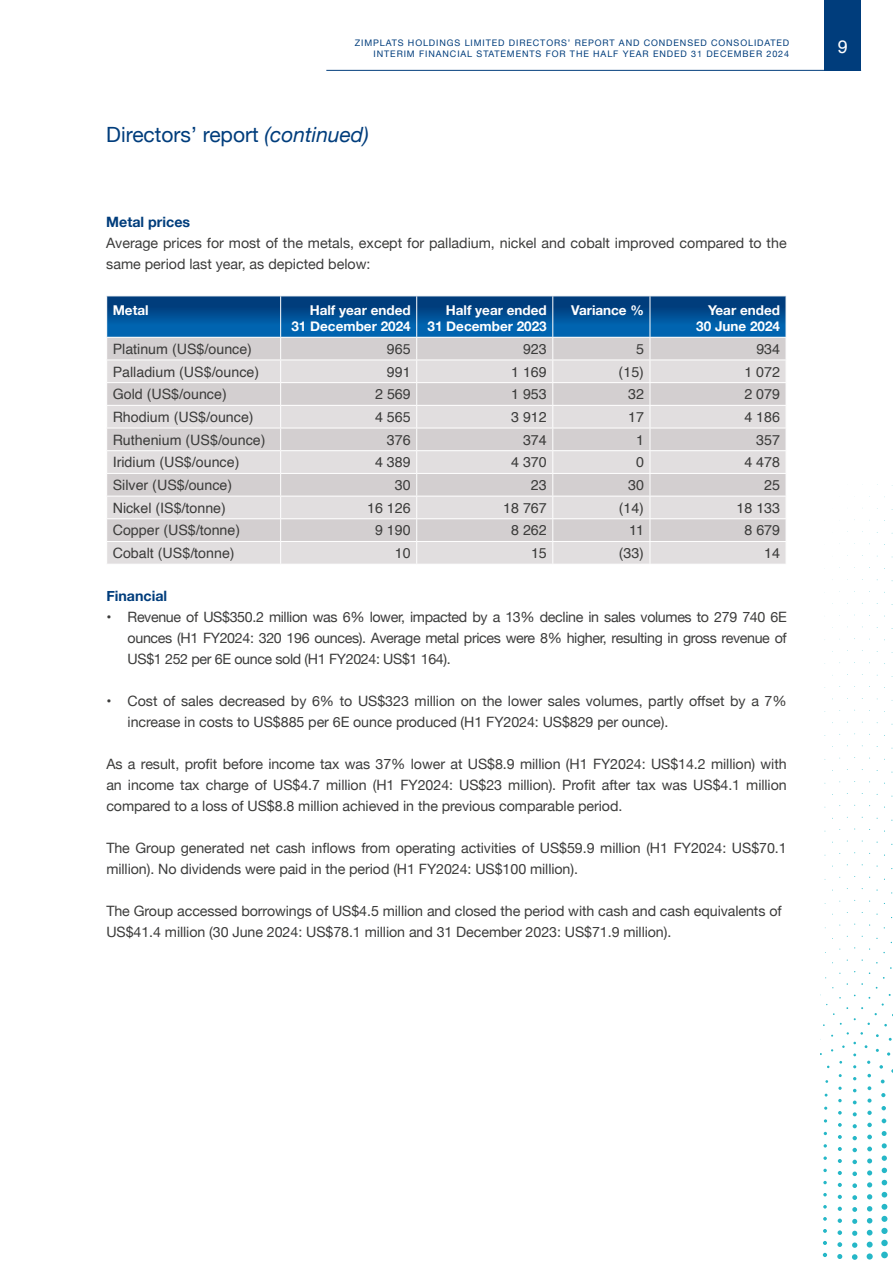
<style>
.page{position:relative;width:893px;height:1263px;background:#fff}
.page>*{position:absolute;margin:0;border:0;box-sizing:border-box;transform-origin:0 0}
.t1{font:21px "Helvetica Neue";color:#003d7c}
.t2{font:18px "Helvetica";color:#fff}
.t3{font:14.25px/21px "Helvetica Neue";letter-spacing:-.005em;color:#3c3c3b}
.t4{font:14.25px "Helvetica";color:#3c3c3b}
.t5{font:700 14.25px "Helvetica Neue";color:#003d7c}
.t6{font:700 13.5px/16.2px "Helvetica Neue";color:#fff;text-align:right}
.t7{font:9px/10.8px "Helvetica Neue";letter-spacing:.1em;color:#003d7c;text-align:right}
.s1{font-style:italic}
</style>
<div class="page">
<svg style="left:887px;top:1052px;width:3px;height:4px"></svg>
<svg style="left:879px;top:1065px;width:4px;height:4px"></svg>
<svg style="left:867px;top:1074px;width:4px;height:3px"></svg>
<svg style="left:838px;top:1086px;width:4px;height:4px"></svg>
<svg style="left:881px;top:1079px;width:4px;height:4px"></svg>
<svg style="left:867px;top:1086px;width:4px;height:4px"></svg>
<svg style="left:853px;top:1100px;width:4px;height:4px"></svg>
<svg style="left:838px;top:1099px;width:4px;height:3px"></svg>
<svg style="left:881px;top:1093px;width:4px;height:4px"></svg>
<svg style="left:867px;top:1098px;width:4px;height:5px"></svg>
<svg style="left:853px;top:1112px;width:4px;height:4px"></svg>
<svg style="left:838px;top:1111px;width:4px;height:3px"></svg>
<svg style="left:881px;top:1106px;width:5px;height:4px"></svg>
<svg style="left:867px;top:1111px;width:5px;height:4px"></svg>
<svg style="left:853px;top:1124px;width:4px;height:4px"></svg>
<svg style="left:838px;top:1123px;width:4px;height:4px"></svg>
<svg style="left:882px;top:1118px;width:4px;height:5px"></svg>
<svg style="left:867px;top:1123px;width:5px;height:4px"></svg>
<svg style="left:852px;top:1136px;width:5px;height:4px"></svg>
<svg style="left:838px;top:1135px;width:4px;height:4px"></svg>
<svg style="left:882px;top:1131px;width:5px;height:5px"></svg>
<svg style="left:867px;top:1134px;width:5px;height:5px"></svg>
<svg style="left:852px;top:1148px;width:5px;height:4px"></svg>
<svg style="left:838px;top:1147px;width:4px;height:4px"></svg>
<svg style="left:882px;top:1143px;width:5px;height:5px"></svg>
<svg style="left:867px;top:1146px;width:5px;height:5px"></svg>
<svg style="left:852px;top:1160px;width:5px;height:4px"></svg>
<svg style="left:838px;top:1159px;width:4px;height:4px"></svg>
<svg style="left:823px;top:1156px;width:4px;height:4px"></svg>
<svg style="left:882px;top:1155px;width:5px;height:6px"></svg>
<svg style="left:867px;top:1158px;width:5px;height:5px"></svg>
<svg style="left:852px;top:1171px;width:5px;height:5px"></svg>
<svg style="left:838px;top:1171px;width:4px;height:4px"></svg>
<svg style="left:823px;top:1169px;width:4px;height:3px"></svg>
<svg style="left:882px;top:1168px;width:5px;height:5px"></svg>
<svg style="left:867px;top:1170px;width:5px;height:5px"></svg>
<svg style="left:852px;top:1183px;width:5px;height:5px"></svg>
<svg style="left:838px;top:1183px;width:4px;height:4px"></svg>
<svg style="left:823px;top:1181px;width:4px;height:3px"></svg>
<svg style="left:882px;top:1180px;width:5px;height:5px"></svg>
<svg style="left:867px;top:1182px;width:5px;height:5px"></svg>
<svg style="left:852px;top:1195px;width:5px;height:5px"></svg>
<svg style="left:838px;top:1195px;width:4px;height:4px"></svg>
<svg style="left:823px;top:1193px;width:4px;height:3px"></svg>
<svg style="left:882px;top:1192px;width:5px;height:5px"></svg>
<svg style="left:867px;top:1194px;width:5px;height:5px"></svg>
<svg style="left:852px;top:1207px;width:5px;height:5px"></svg>
<svg style="left:838px;top:1207px;width:4px;height:4px"></svg>
<svg style="left:823px;top:1205px;width:4px;height:3px"></svg>
<svg style="left:881px;top:1204px;width:6px;height:6px"></svg>
<svg style="left:867px;top:1206px;width:5px;height:5px"></svg>
<svg style="left:852px;top:1219px;width:5px;height:5px"></svg>
<svg style="left:838px;top:1218px;width:4px;height:5px"></svg>
<svg style="left:823px;top:1217px;width:4px;height:4px"></svg>
<svg style="left:881px;top:1216px;width:6px;height:6px"></svg>
<svg style="left:867px;top:1218px;width:5px;height:5px"></svg>
<svg style="left:852px;top:1231px;width:5px;height:5px"></svg>
<svg style="left:837px;top:1230px;width:5px;height:5px"></svg>
<svg style="left:823px;top:1229px;width:4px;height:4px"></svg>
<div style="left:881px;top:1228px;width:7px;height:6px;background:#25b7c7;border-radius:50%"></div>
<svg style="left:867px;top:1230px;width:5px;height:5px"></svg>
<svg style="left:852px;top:1242px;width:5px;height:6px"></svg>
<svg style="left:837px;top:1242px;width:5px;height:5px"></svg>
<svg style="left:823px;top:1241px;width:4px;height:4px"></svg>
<div style="left:881px;top:1240px;width:7px;height:6px;background:#25b7c7;border-radius:50%"></div>
<svg style="left:867px;top:1241px;width:6px;height:6px"></svg>
<svg style="left:852px;top:1254px;width:5px;height:6px"></svg>
<svg style="left:837px;top:1254px;width:5px;height:5px"></svg>
<svg style="left:823px;top:1253px;width:4px;height:4px"></svg>
<div style="left:881px;top:1251px;width:7px;height:7px;background:#25b7c7;border-radius:50%"></div>
<svg style="left:867px;top:1253px;width:6px;height:6px"></svg>
<div style="left:824px;top:0;width:37px;height:70px;background:#003d7c"></div>
<hr style="left:326px;top:70px;width:535px;height:1px;background:#003d7c">
<svg style="left:106px;top:296px;width:680px;height:268px;background:#bbc4cf"></svg>
<p class="t7" style="left:355px;top:38px;width:436px">ZIMPLATS HOLDINGS LIMITED DIRECTORS’ REPORT AND CONDENSED CONSOLIDATED<br>INTERIM FINANCIAL STATEMENTS FOR THE HALF YEAR ENDED 31 DECEMBER 2024</p>
<p class="t2" style="left:838px;top:33px;width:12px">9</p>
<h1 class="t1" style="left:106px;top:119px;width:264px">Directors’ report <span class="s1">(continued)</span></h1>
<p class="t5" style="left:106px;top:210px;width:85px">Metal prices</p>
<p class="t3" style="left:106px;top:233px;width:682px">Average prices for most of the metals, except for palladium, nickel and cobalt improved compared to the same period last year, as depicted below:</p>
<p class="t6" style="left:113px;top:302px;width:37px">Metal</p>
<p class="t6" style="left:291px;top:302px;width:121px">Half year ended<br>31 December 2024</p>
<p class="t6" style="left:427px;top:302px;width:121px">Half year ended<br>31 December 2023</p>
<p class="t6" style="left:571px;top:302px;width:74px">Variance %</p>
<p class="t6" style="left:696px;top:302px;width:85px">Year ended<br>30 June 2024</p>
<p class="t4" style="left:113px;top:338px;width:141px">Platinum (US$/ounce)</p>
<p class="t4" style="left:387px;top:338px;width:25px">965</p>
<p class="t4" style="left:523px;top:338px;width:25px">923</p>
<p class="t4" style="left:636px;top:338px;width:9px">5</p>
<p class="t4" style="left:756px;top:338px;width:25px">934</p>
<p class="t4" style="left:113px;top:361px;width:148px">Palladium (US$/ounce)</p>
<p class="t4" style="left:387px;top:361px;width:25px">991</p>
<p class="t4" style="left:511px;top:361px;width:37px">1 169</p>
<p class="t4" style="left:619px;top:361px;width:27px">(15)</p>
<p class="t4" style="left:744px;top:361px;width:37px">1 072</p>
<p class="t4" style="left:113px;top:383px;width:116px">Gold (US$/ounce)</p>
<p class="t4" style="left:375px;top:383px;width:37px">2 569</p>
<p class="t4" style="left:511px;top:383px;width:37px">1 953</p>
<p class="t4" style="left:628px;top:383px;width:17px">32</p>
<p class="t4" style="left:744px;top:383px;width:37px">2 079</p>
<p class="t4" style="left:113px;top:406px;width:142px">Rhodium (US$/ounce)</p>
<p class="t4" style="left:375px;top:406px;width:37px">4 565</p>
<p class="t4" style="left:511px;top:406px;width:37px">3 912</p>
<p class="t4" style="left:628px;top:406px;width:17px">17</p>
<p class="t4" style="left:744px;top:406px;width:37px">4 186</p>
<p class="t4" style="left:113px;top:429px;width:154px">Ruthenium (US$/ounce)</p>
<p class="t4" style="left:387px;top:429px;width:25px">376</p>
<p class="t4" style="left:523px;top:429px;width:25px">374</p>
<p class="t4" style="left:636px;top:429px;width:9px">1</p>
<p class="t4" style="left:756px;top:429px;width:25px">357</p>
<p class="t4" style="left:113px;top:451px;width:128px">Iridium (US$/ounce)</p>
<p class="t4" style="left:375px;top:451px;width:37px">4 389</p>
<p class="t4" style="left:511px;top:451px;width:37px">4 370</p>
<p class="t4" style="left:636px;top:451px;width:9px">0</p>
<p class="t4" style="left:744px;top:451px;width:37px">4 478</p>
<p class="t4" style="left:113px;top:474px;width:121px">Silver (US$/ounce)</p>
<p class="t4" style="left:395px;top:474px;width:17px">30</p>
<p class="t4" style="left:531px;top:474px;width:17px">23</p>
<p class="t4" style="left:628px;top:474px;width:17px">30</p>
<p class="t4" style="left:764px;top:474px;width:17px">25</p>
<p class="t4" style="left:113px;top:497px;width:115px">Nickel (IS$/tonne)</p>
<p class="t4" style="left:367px;top:497px;width:45px">16 126</p>
<p class="t4" style="left:503px;top:497px;width:45px">18 767</p>
<p class="t4" style="left:619px;top:497px;width:27px">(14)</p>
<p class="t4" style="left:736px;top:497px;width:45px">18 133</p>
<p class="t4" style="left:113px;top:519px;width:129px">Copper (US$/tonne)</p>
<p class="t4" style="left:375px;top:519px;width:37px">9 190</p>
<p class="t4" style="left:511px;top:519px;width:37px">8 262</p>
<p class="t4" style="left:629px;top:519px;width:16px">11</p>
<p class="t4" style="left:744px;top:519px;width:37px">8 679</p>
<p class="t4" style="left:113px;top:542px;width:123px">Cobalt (US$/tonne)</p>
<p class="t4" style="left:395px;top:542px;width:17px">10</p>
<p class="t4" style="left:531px;top:542px;width:17px">15</p>
<p class="t4" style="left:619px;top:542px;width:27px">(33)</p>
<p class="t4" style="left:764px;top:542px;width:17px">14</p>
<p class="t5" style="left:106px;top:584px;width:62px">Financial</p>
<p class="t3" style="left:128px;top:607px;width:661px;text-align:justify;text-indent:-21px">• Revenue of US$350.2 million was 6% lower, impacted by a 13% decline in sales volumes to 279 740 6E ounces (H1 FY2024: 320 196 ounces). Average metal prices were 8% higher, resulting in gross revenue of US$1 252 per 6E ounce sold (H1 FY2024: US$1 164).</p>
<p class="t3" style="left:128px;top:691px;width:661px;text-indent:-21px">• Cost of sales decreased by 6% to US$323 million on the lower sales volumes, partly offset by a 7% increase in costs to US$885 per 6E ounce produced (H1 FY2024: US$829 per ounce).</p>
<p class="t3" style="left:106px;top:754px;width:682px;text-align:justify">As a result, profit before income tax was 37% lower at US$8.9 million (H1 FY2024: US$14.2 million) with an income tax charge of US$4.7 million (H1 FY2024: US$23 million). Profit after tax was US$4.1 million compared to a loss of US$8.8 million achieved in the previous comparable period.</p>
<p class="t3" style="left:106px;top:838px;width:682px">The Group generated net cash inflows from operating activities of US$59.9 million (H1 FY2024: US$70.1 million). No dividends were paid in the period (H1 FY2024: US$100 million).</p>
<p class="t3" style="left:106px;top:901px;width:677px">The Group accessed borrowings of US$4.5 million and closed the period with cash and cash equivalents of<br>US$41.4 million (30 June 2024: US$78.1 million and 31 December 2023: US$71.9 million).</p>
</div>
